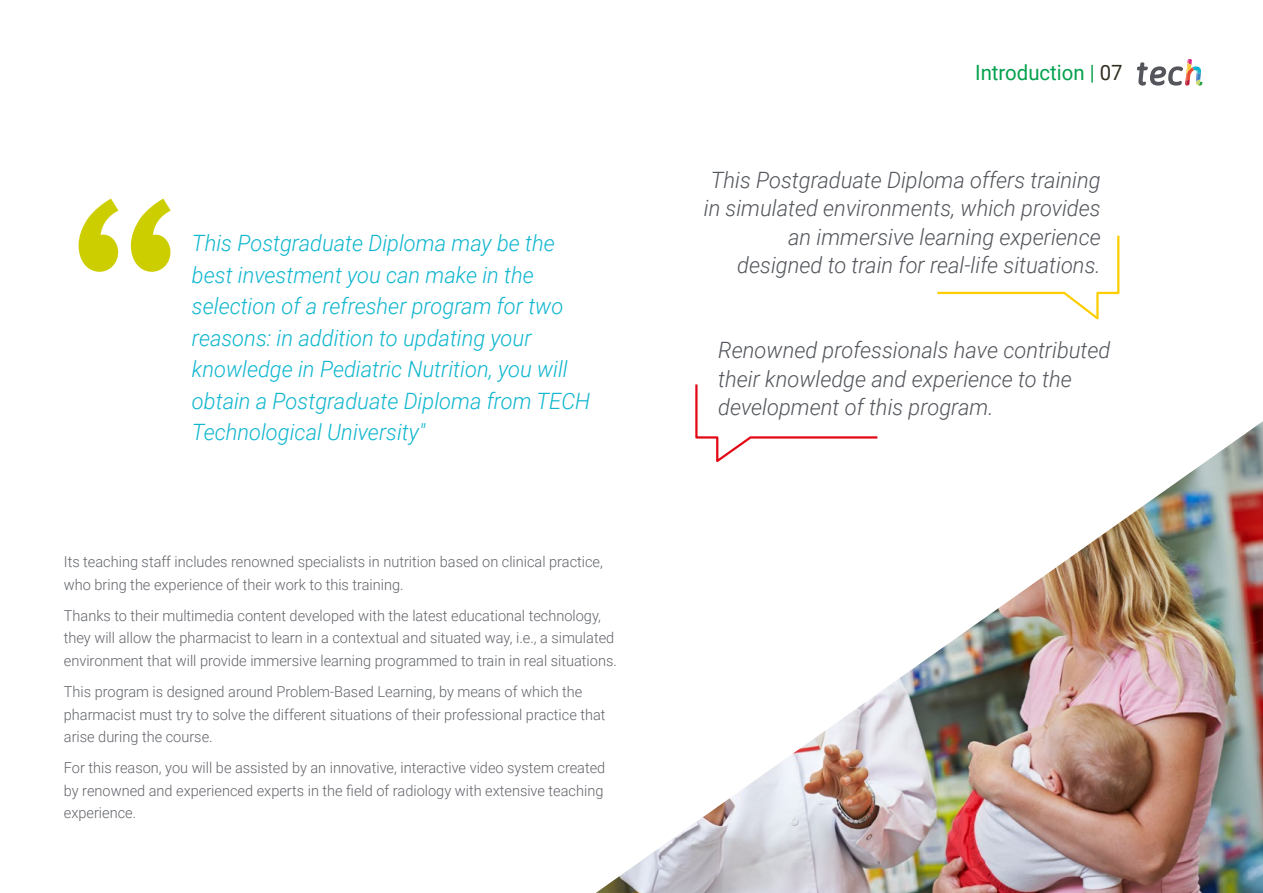
<style>
.page{position:relative;width:1263px;height:893px;background:#fff}
.page>*{position:absolute;margin:0;border:0;box-sizing:border-box;transform-origin:0 0}
.t1{font:italic 300 22.5px/28.5px "Roboto";color:#52555b;text-align:right}
.t2{font:italic 300 22.5px/31.5px "Roboto";color:#0fb6cf}
.t3{font:21px "Roboto";color:#04a14d}
.t4{font:300 15px/22.5px "Roboto";color:#61646a}
.s1{color:#312e20}
</style>
<div class="page">
<svg style="left:79px;top:199px;width:92px;height:73px"></svg>
<svg style="left:937px;top:235px;width:183px;height:85px"></svg>
<img style="left:596px;top:421px;width:667px;height:472px">
<svg style="left:694px;top:384px;width:186px;height:81px"></svg>
<svg style="left:1137px;top:59px;width:65px;height:27px"></svg>
<p class="t2" style="left:192px;top:227px;width:400px">This Postgraduate Diploma may be the best investment you can make in the selection of a refresher program for two reasons: in addition to updating your knowledge in Pediatric Nutrition, you will obtain a Postgraduate Diploma from TECH Technological University"</p>
<p class="t4" style="left:64px;top:550px;width:540px">Its teaching staff includes renowned specialists in nutrition based on clinical practice, who bring the experience of their work to this training.</p>
<p class="t4" style="left:64px;top:604px;width:554px">Thanks to their multimedia content developed with the latest educational technology, they will allow the pharmacist to learn in a contextual and situated way, i.e., a simulated environment that will provide immersive learning programmed to train in real situations.</p>
<p class="t4" style="left:64px;top:680px;width:543px">This program is designed around Problem-Based Learning, by means of which the pharmacist must try to solve the different situations of their professional practice that arise during the course.</p>
<p class="t4" style="left:64px;top:756px;width:543px">For this reason, you will be assisted by an innovative, interactive video system created by renowned and experienced experts in the field of radiology with extensive teaching experience.</p>
<h2 class="t3" style="left:975px;top:57px;width:149px">Introduction | <span class="s1">07</span></h2>
<h1 class="t1" style="left:704px;top:165px;width:398px">This Postgraduate Diploma offers training in simulated environments, which provides an immersive learning experience designed to train for real-life situations.</h1>
<h1 class="t1" style="left:718px;top:335px;width:394px;text-align:left">Renowned professionals have contributed their knowledge and experience to the development of this program.</h1>
</div>
